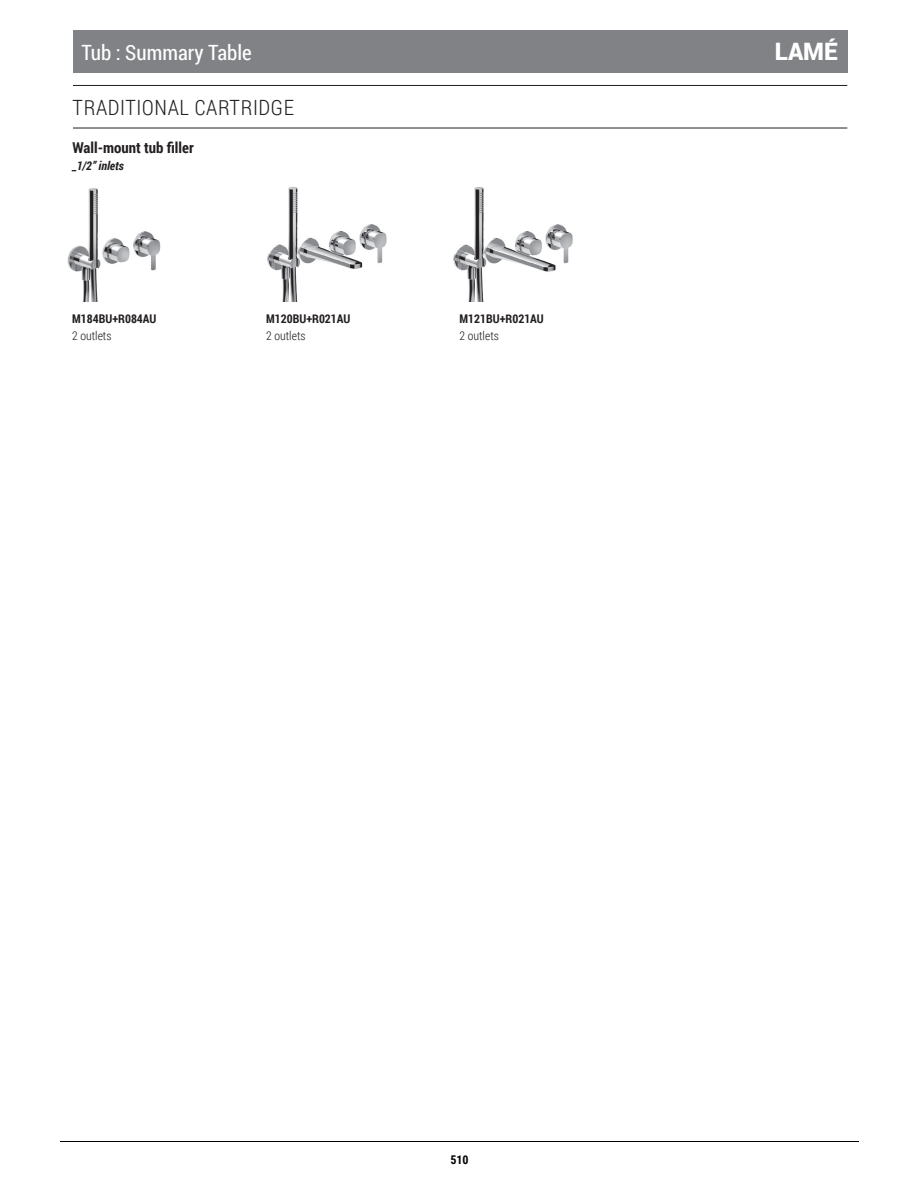
<style>
.page{position:relative;width:919px;height:1187px;background:#fff}
.page>*{position:absolute;margin:0;border:0;box-sizing:border-box;transform-origin:0 0}
.t1{font:900 24px "Roboto";color:#fff}
.t2{font:300 21px "Roboto Condensed";letter-spacing:.03em;color:#231f20}
.t3{font:21px "Roboto Condensed";color:#fff}
.t4{font:700 15px "Roboto Condensed";color:#231f20}
.t5{font:700 12px "Roboto Condensed";color:#231f20}
.t6{font:300 12px "Roboto Condensed";color:#231f20}
.t7{font:italic 700 12px "Roboto Condensed";color:#231f20}
.t8{font:700 12px "Roboto Condensed";color:#000}
</style>
<div class="page">
<div style="left:73px;top:30px;width:774px;height:42px;background:#808285"></div>
<hr style="left:73px;top:85px;width:774px;height:1px;background:#231f20">
<hr style="left:73px;top:128px;width:774px;height:1px;background:#231f20">
<img style="left:67px;top:188px;width:94px;height:114px">
<img style="left:267px;top:187px;width:120px;height:115px">
<img style="left:453px;top:187px;width:120px;height:115px">
<hr style="left:60px;top:1141px;width:798px;height:1px;background:#000">
<h2 class="t3" style="left:81px;top:37px;width:172px">Tub : Summary Table</h2>
<h1 class="t1" style="left:774px;top:34px;width:64px">LAMÉ</h1>
<h2 class="t2" style="left:73px;top:93px;width:223px">TRADITIONAL CARTRIDGE</h2>
<p class="t4" style="left:72px;top:137px;width:123px">Wall-mount tub filler</p>
<p class="t7" style="left:72px;top:157px;width:53px">_1/2” inlets</p>
<p class="t5" style="left:72px;top:310px;width:86px">M184BU+R084AU</p>
<p class="t6" style="left:72px;top:327px;width:41px">2 outlets</p>
<p class="t5" style="left:266px;top:310px;width:86px">M120BU+R021AU</p>
<p class="t6" style="left:266px;top:327px;width:41px">2 outlets</p>
<p class="t5" style="left:459px;top:310px;width:86px">M121BU+R021AU</p>
<p class="t6" style="left:459px;top:327px;width:41px">2 outlets</p>
<p class="t8" style="left:450px;top:1153px;width:20px">510</p>
</div>
